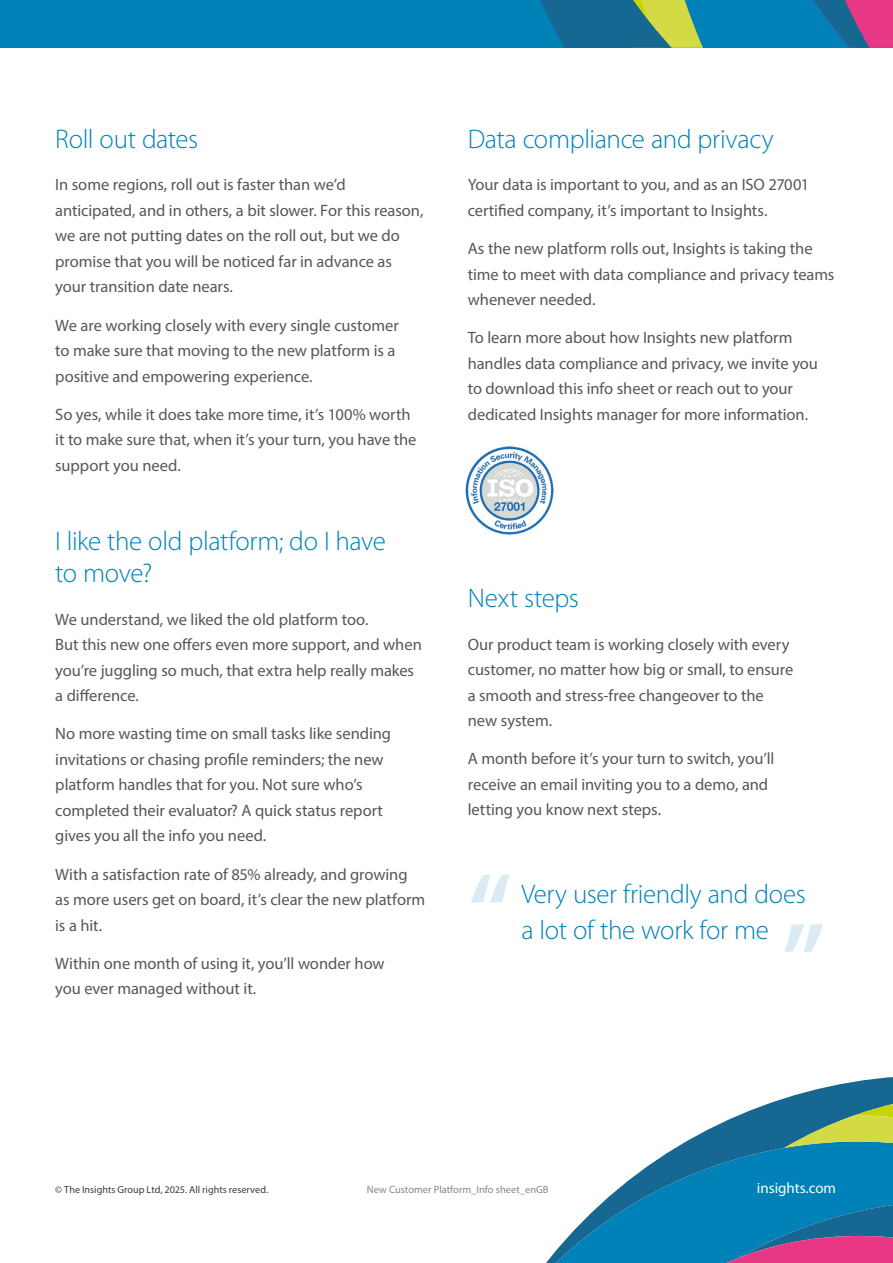
<style>
.page{position:relative;width:893px;height:1263px;background:#fff}
.page>*{position:absolute;margin:0;border:0;box-sizing:border-box;transform-origin:0 0}
.t1{font:600 108px "Myriad Pro";color:#0082b9}
.t2{font:300 27px/32.4px "Myriad Pro";letter-spacing:-.01em;color:#0082b9}
.t3{font:16.5px/25.5px "Myriad Pro";letter-spacing:-.005em;color:#575756}
.t4{font:15px "Myriad Pro";color:#fff}
.t5{font:10.5px "Myriad Pro";color:#878787}
.t6{font:10.2px "Myriad Pro";color:#3c3c3b}
</style>
<div class="page">
<img style="left:465px;top:446px;width:89px;height:89px">
<svg style="left:546px;top:1217px;width:41px;height:46px"></svg>
<svg style="left:587px;top:1077px;width:306px;height:186px"></svg>
<div style="left:0;top:0;width:893px;height:48px;background:#0082b9"></div>
<svg style="left:540px;top:0;width:353px;height:48px"></svg>
<h2 class="t2" style="left:55px;top:122px;width:145px">Roll out dates</h2>
<p class="t3" style="left:55px;top:172px;width:370px">In some regions, roll out is faster than we’d anticipated, and in others, a bit slower. For this reason, we are not putting dates on the roll out, but we do promise that you will be noticed far in advance as your transition date nears.</p>
<p class="t3" style="left:55px;top:312px;width:345px">We are working closely with every single customer to make sure that moving to the new platform is a positive and empowering experience.</p>
<p class="t3" style="left:55px;top:401px;width:363px">So yes, while it does take more time, it’s 100% worth it to make sure that, when it’s your turn, you have the support you need.</p>
<h2 class="t2" style="left:55px;top:524px;width:332px">I like the old platform; do I have to move?</h2>
<p class="t3" style="left:55px;top:606px;width:368px">We understand, we liked the old platform too.<br>But this new one offers even more support, and when you’re juggling so much, that extra help really makes a difference.</p>
<p class="t3" style="left:55px;top:721px;width:337px">No more wasting time on small tasks like sending invitations or chasing profile reminders; the new platform handles that for you. Not sure who’s completed their evaluator? A quick status report gives you all the info you need.</p>
<p class="t3" style="left:55px;top:861px;width:371px">With a satisfaction rate of 85% already, and growing as more users get on board, it’s clear the new platform is a hit.</p>
<p class="t3" style="left:55px;top:950px;width:331px">Within one month of using it, you’ll wonder how you ever managed without it.</p>
<h2 class="t2" style="left:468px;top:122px;width:308px">Data compliance and privacy</h2>
<p class="t3" style="left:468px;top:172px;width:343px">Your data is important to you, and as an ISO 27001 certified company, it’s important to Insights.</p>
<p class="t3" style="left:468px;top:236px;width:368px">As the new platform rolls out, Insights is taking the time to meet with data compliance and privacy teams whenever needed.</p>
<p class="t3" style="left:468px;top:325px;width:352px">To learn more about how Insights new platform handles data compliance and privacy, we invite you to download this info sheet or reach out to your dedicated Insights manager for more information.</p>
<h2 class="t2" style="left:468px;top:582px;width:113px">Next steps</h2>
<p class="t3" style="left:468px;top:631px;width:327px">Our product team is working closely with every customer, no matter how big or small, to ensure a smooth and stress-free changeover to the new system.</p>
<p class="t3" style="left:468px;top:746px;width:308px">A month before it’s your turn to switch, you’ll receive an email inviting you to a demo, and letting you know next steps.</p>
<h1 class="t1" style="left:468px;top:843px;width:46px">“</h1>
<h2 class="t2" style="left:521px;top:878px;width:286px">Very user friendly and does</h2>
<h2 class="t2" style="left:521px;top:914px;width:249px">a lot of the work for me</h2>
<h1 class="t1" style="left:781px;top:893px;width:46px">”</h1>
<p class="t6" style="left:55px;top:1183px;width:215px">© The Insights Group Ltd, 2025. All rights reserved.</p>
<p class="t5" style="left:367px;top:1183px;width:183px">New Customer Platform_Info sheet_enGB</p>
<p class="t4" style="left:757px;top:1179px;width:81px">insights.com</p>
</div>
